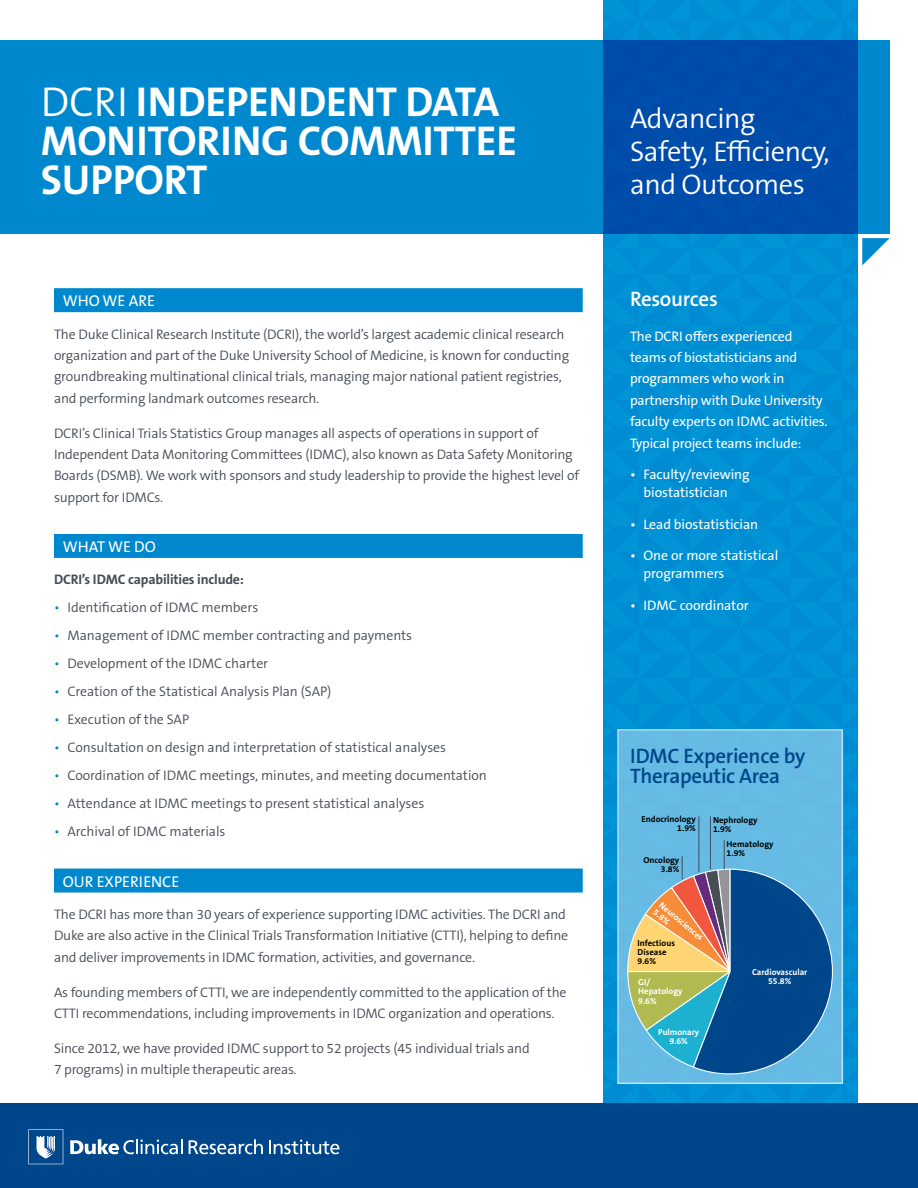
<style>
.page{position:relative;width:918px;height:1188px;background:#fff}
.page>*{position:absolute;margin:0;border:0;box-sizing:border-box;transform-origin:0 0}
.t1{font:700 42px/39px "The Sans B W7";letter-spacing:-.005em;color:#fff}
.t2{font:300 28.5px/33px "The Sans B W4";letter-spacing:-.015em;color:#fff}
.t3{font:600 21px/19.2px "The Sans B W6";letter-spacing:-.015em;color:#00468b}
.t4{font:600 21px "The Sans B W6";letter-spacing:-.015em;color:#fff}
.t5{font:15.75px "The Sans B W5 Plain";color:#fff}
.t6{font:300 13.8px/21.5px "The Sans B W4";letter-spacing:-.015em;color:#474c55}
.t7{font:13.8px/21.5px "The Sans B W5 Plain";letter-spacing:-.015em;color:#fff}
.t8{font:700 13.8px "The Sans B W7";letter-spacing:-.015em;color:#474c55}
.t9{font:700 8.7px/9.3px "The Sans B W7";color:#000}
.t10{font:700 8.7px/9.3px "The Sans B W7";color:#fff}
.s1{font-family:"The Sans B W4";font-weight:300}
.s2{color:#0088ce}
</style>
<div class="page">
<div style="left:0;top:1103px;width:918px;height:85px;background:#00468b"></div>
<svg style="left:70px;top:1139px;width:113px;height:15px"></svg>
<svg style="left:189px;top:1139px;width:74px;height:15px"></svg>
<svg style="left:269px;top:1140px;width:70px;height:14px"></svg>
<svg style="left:28px;top:1129px;width:35px;height:35px"></svg>
<div style="left:54px;top:288px;width:529px;height:24px;background:#0088ce"></div>
<div style="left:54px;top:534px;width:529px;height:24px;background:#0088ce"></div>
<div style="left:54px;top:869px;width:529px;height:24px;background:#0088ce"></div>
<div style="left:0;top:40px;width:890px;height:194px;background:#0088ce"></div>
<svg style="left:603px;top:0;width:287px;height:1103px;background:#2e92cb"></svg>
<h1 class="t1" style="left:41px;top:82px;width:478px"><span class="s1">DCRI</span> INDEPENDENT DATA<br>MONITORING COMMITTEE<br>SUPPORT</h1>
<p class="t5" style="left:63px;top:291px;width:94px">WHO WE ARE</p>
<p class="t6" style="left:54px;top:323px;width:517px">The Duke Clinical Research Institute (DCRI), the world’s largest academic clinical research organization and part of the Duke University School of Medicine, is known for conducting groundbreaking multinational clinical trials, managing major national patient registries, and performing landmark outcomes research.</p>
<p class="t6" style="left:54px;top:422px;width:527px">DCRI’s Clinical Trials Statistics Group manages all aspects of operations in support of Independent Data Monitoring Committees (IDMC), also known as Data Safety Monitoring Boards (DSMB). We work with sponsors and study leadership to provide the highest level of support for IDMCs.</p>
<p class="t5" style="left:63px;top:537px;width:95px">WHAT WE DO</p>
<p class="t8" style="left:54px;top:571px;width:191px">DCRI’s IDMC capabilities include:</p>
<p class="t6" style="left:54px;top:597px;width:206px"><span class="s2">•</span> Identification of IDMC members</p>
<p class="t6" style="left:54px;top:625px;width:360px"><span class="s2">•</span> Management of IDMC member contracting and payments</p>
<p class="t6" style="left:54px;top:653px;width:216px"><span class="s2">•</span> Development of the IDMC charter</p>
<p class="t6" style="left:54px;top:681px;width:279px"><span class="s2">•</span> Creation of the Statistical Analysis Plan (SAP)</p>
<p class="t6" style="left:54px;top:709px;width:137px"><span class="s2">•</span> Execution of the SAP</p>
<p class="t6" style="left:54px;top:737px;width:394px"><span class="s2">•</span> Consultation on design and interpretation of statistical analyses</p>
<p class="t6" style="left:54px;top:765px;width:434px"><span class="s2">•</span> Coordination of IDMC meetings, minutes, and meeting documentation</p>
<p class="t6" style="left:54px;top:793px;width:372px"><span class="s2">•</span> Attendance at IDMC meetings to present statistical analyses</p>
<p class="t6" style="left:54px;top:821px;width:173px"><span class="s2">•</span> Archival of IDMC materials</p>
<p class="t5" style="left:63px;top:871px;width:118px">OUR EXPERIENCE</p>
<p class="t6" style="left:54px;top:904px;width:516px">The DCRI has more than 30 years of experience supporting IDMC activities. The DCRI and<br>Duke are also active in the Clinical Trials Transformation Initiative (CTTI), helping to define and deliver improvements in IDMC formation, activities, and governance.</p>
<p class="t6" style="left:54px;top:981px;width:514px">As founding members of CTTI, we are independently committed to the application of the<br>CTTI recommendations, including improvements in IDMC organization and operations.</p>
<p class="t6" style="left:54px;top:1038px;width:477px">Since 2012, we have provided IDMC support to 52 projects (45 individual trials and<br>7 programs) in multiple therapeutic areas.</p>
<h2 class="t2" style="left:630px;top:102px;width:201px">Advancing<br>Safety, Efficiency, and Outcomes</h2>
<h3 class="t4" style="left:630px;top:285px;width:89px">Resources</h3>
<p class="t7" style="left:630px;top:325px;width:199px">The DCRI offers experienced teams of biostatisticians and programmers who work in partnership with Duke University faculty experts on IDMC activities.<br>Typical project teams include:</p>
<p class="t7" style="left:644px;top:465px;width:108px;line-height:18px;text-indent:-14px">• Faculty/reviewing biostatistician</p>
<p class="t7" style="left:630px;top:513px;width:130px">• Lead biostatistician</p>
<p class="t7" style="left:644px;top:546px;width:136px;line-height:18px;text-indent:-14px">• One or more statistical programmers</p>
<p class="t7" style="left:630px;top:594px;width:120px">• IDMC coordinator</p>
<h3 class="t3" style="left:630px;top:747px;width:177px">IDMC Experience by<br>Therapeutic Area</h3>
<p class="t9" style="left:642px;top:814px;width:56px;text-align:right">Endocrinology<br>1.9%</p>
<p class="t9" style="left:644px;top:855px;width:37px;text-align:right">Oncology<br>3.8%</p>
<p class="t10" style="left:663px;top:900px;width:56px;rotate:40deg">Neurosciences<br>5.8%</p>
<p class="t9" style="left:638px;top:938px;width:39px">Infectious<br>Disease<br>9.6%</p>
<p class="t10" style="left:638px;top:978px;width:46px">GI/<br>Hepatology<br>9.6%</p>
<p class="t10" style="left:658px;top:1027px;width:43px;text-align:center">Pulmonary<br>9.6%</p>
<p class="t9" style="left:713px;top:815px;width:46px">Nephrology<br>1.9%</p>
<p class="t9" style="left:727px;top:839px;width:48px">Hematology<br>1.9%</p>
<p class="t10" style="left:752px;top:967px;width:57px;text-align:center">Cardiovascular<br>55.8%</p>
</div>
